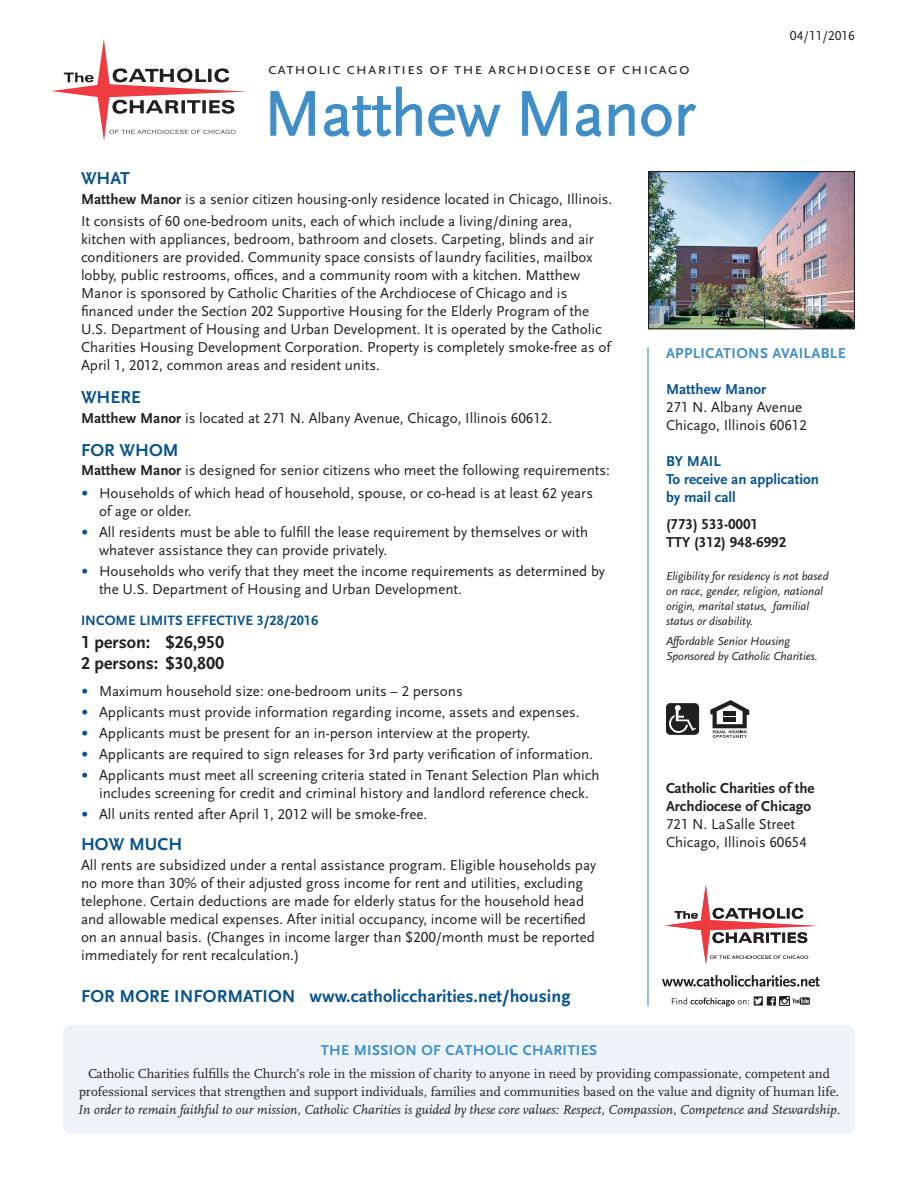
<style>
.page{position:relative;width:918px;height:1188px;background:#fff}
.page>*{position:absolute;margin:0;border:0;box-sizing:border-box;transform-origin:0 0}
.FS_Banner_HEAD-36{font:66px "Scala Sans LF";letter-spacing:-.01em;color:#3f8ec8}
.HSF_SubHEAD_12{font:700 18px "Scala Sans LF";letter-spacing:.005em;color:#09538d}
.t1{font:700 18px "Scala Sans LF";color:#231f20}
.FS_Banner_SUBHEAD{font:16.5px "Scala Sans LF Caps";letter-spacing:.05em;color:#231f20}
.FS_Left-Col_BODY{font:15px/18px "Scala Sans LF";color:#231f20}
.HFS_BODY{font:15px/18px "Scala Sans LF";color:#231f20}
.HPS_RT-Col_BODY{font:700 15px/18px "Scala Sans LF";color:#231f20}
.FS_Right-CoL_HEAD{font:15px/18px "Scala Sans LF";color:#231f20}
.HPS_RT-Col_BODY-2{font:15px "Scala Sans LF";color:#231f20}
.HFS_Rt-Col_APPLICATI{font:700 15px/18px "Scala Sans LF";color:#09538d}
.FS_Left-Col_BODY-2{font:700 15px "Scala Sans Caps";letter-spacing:.025em;color:#3f8ec8}
.FS_Right-CoL_HEAD-2{font:700 15px "Scala Sans LF";letter-spacing:.025em;color:#3f8ec8}
.FS_Right-CoL_HEAD-3{font:700 15px "Scala Sans LF";color:#09538d}
.HFS_IncomeHEAD{font:700 14.25px "Scala Sans LF";color:#09538d}
.FS_Left-Col_BODY-3{font:13.5px/18px "Scala LF";color:#231f20;text-align:center}
.t2{font:13.5px "Scala Sans LF";color:#231f20}
.HFS_RT-Col_ELIGIBILI{font:italic 12px/15px "Scala Sans LF";color:#231f20}
.s1{font-weight:700}
.s2{font-size:21px;color:#09538d}
.s3{font-weight:700;color:#09538d}
.s4{font-style:italic}
</style>
<div class="page">
<div style="left:63px;top:1025px;width:792px;height:109px;background:#edf3f9;border-radius:9px"></div>
<hr style="left:647px;top:347px;width:2px;height:659px;background:#3f8ec8">
<div style="left:767px;top:996px;width:9px;height:10px;background:#231f20"></div>
<svg style="left:770px;top:996px;width:40px;height:10px"></svg>
<svg style="left:754px;top:996px;width:9px;height:10px"></svg>
<svg style="left:672px;top:997px;width:90px;height:10px"></svg>
<svg style="left:662px;top:975px;width:158px;height:12px"></svg>
<svg style="left:665px;top:885px;width:152px;height:79px"></svg>
<svg style="left:270px;top:91px;width:45px;height:45px"></svg>
<svg style="left:324px;top:86px;width:98px;height:51px"></svg>
<svg style="left:428px;top:104px;width:73px;height:33px"></svg>
<svg style="left:522px;top:91px;width:45px;height:45px"></svg>
<svg style="left:576px;top:104px;width:26px;height:33px"></svg>
<svg style="left:608px;top:104px;width:27px;height:32px"></svg>
<svg style="left:641px;top:104px;width:31px;height:33px"></svg>
<svg style="left:678px;top:104px;width:19px;height:32px"></svg>
<svg style="left:51px;top:39px;width:195px;height:102px"></svg>
<svg style="left:666px;top:703px;width:33px;height:32px"></svg>
<svg style="left:710px;top:700px;width:39px;height:38px"></svg>
<img style="left:650px;top:173px;width:203px;height:154px">
<div style="left:648px;top:171px;width:207px;height:158px;border:1px solid #231f20"></div>
<p class="FS_Banner_SUBHEAD" style="left:268px;top:60px;width:423px">catholic charities of the archdiocese of chicago</p>
<p class="FS_Banner_HEAD-36" style="left:264px;top:78px;width:433px">Matthew Manor</p>
<p class="t2" style="left:790px;top:28px;width:67px">04/11/2016</p>
<p class="HSF_SubHEAD_12" style="left:81px;top:169px;width:50px">WHAT</p>
<p class="FS_Left-Col_BODY" style="left:81px;top:190px;width:533px"><span class="s1">Matthew Manor</span> is a senior citizen housing-only residence located in Chicago, Illinois.</p>
<p class="FS_Left-Col_BODY" style="left:81px;top:213px;width:531px">It consists of 60 one-bedroom units, each of which include a living/dining area, kitchen with appliances, bedroom, bathroom and closets. Carpeting, blinds and air conditioners are provided. Community space consists of laundry facilities, mailbox lobby, public restrooms, offices, and a community room with a kitchen. Matthew Manor is sponsored by Catholic Charities of the Archdiocese of Chicago and is financed under the Section 202 Supportive Housing for the Elderly Program of the U.S. Department of Housing and Urban Development. It is operated by the Catholic Charities Housing Development Corporation. Property is completely smoke-free as of April 1, 2012, common areas and resident units.</p>
<p class="HSF_SubHEAD_12" style="left:81px;top:388px;width:61px">WHERE</p>
<p class="FS_Left-Col_BODY" style="left:81px;top:409px;width:473px"><span class="s1">Matthew Manor</span> is located at 271 N. Albany Avenue, Chicago, Illinois 60612.</p>
<p class="HSF_SubHEAD_12" style="left:81px;top:440px;width:99px">FOR WHOM</p>
<p class="FS_Left-Col_BODY" style="left:81px;top:462px;width:531px"><span class="s1">Matthew Manor</span> is designed for senior citizens who meet the following requirements:</p>
<p class="FS_Left-Col_BODY" style="left:99px;top:484px;width:496px;text-indent:-18px"><span class="s2">•</span> Households of which head of household, spouse, or co-head is at least 62 years of age or older.</p>
<p class="FS_Left-Col_BODY" style="left:99px;top:523px;width:491px;text-indent:-18px"><span class="s2">•</span> All residents must be able to fulfill the lease requirement by themselves or with whatever assistance they can provide privately.</p>
<p class="FS_Left-Col_BODY" style="left:99px;top:562px;width:507px;text-indent:-18px"><span class="s2">•</span> Households who verify that they meet the income requirements as determined by the U.S. Department of Housing and Urban Development.</p>
<p class="HFS_IncomeHEAD" style="left:81px;top:613px;width:239px">INCOME LIMITS EFFECTIVE 3/28/2016</p>
<p class="t1" style="left:81px;top:632px;width:145px">1 person: $26,950</p>
<p class="t1" style="left:81px;top:653px;width:145px">2 persons: $30,800</p>
<p class="FS_Left-Col_BODY" style="left:81px;top:682px;width:383px"><span class="s2">•</span> Maximum household size: one-bedroom units – 2 persons</p>
<p class="FS_Left-Col_BODY" style="left:81px;top:703px;width:500px"><span class="s2">•</span> Applicants must provide information regarding income, assets and expenses.</p>
<p class="FS_Left-Col_BODY" style="left:81px;top:724px;width:451px"><span class="s2">•</span> Applicants must be present for an in-person interview at the property.</p>
<p class="FS_Left-Col_BODY" style="left:81px;top:745px;width:514px"><span class="s2">•</span> Applicants are required to sign releases for 3rd party verification of information.</p>
<p class="FS_Left-Col_BODY" style="left:81px;top:766px;width:520px;text-align:center"><span class="s2">•</span> Applicants must meet all screening criteria stated in Tenant Selection Plan which includes screening for credit and criminal history and landlord reference check.</p>
<p class="FS_Left-Col_BODY" style="left:81px;top:805px;width:348px"><span class="s2">•</span> All units rented after April 1, 2012 will be smoke-free.</p>
<p class="HSF_SubHEAD_12" style="left:81px;top:835px;width:103px">HOW MUCH</p>
<p class="HFS_BODY" style="left:81px;top:856px;width:517px">All rents are subsidized under a rental assistance program. Eligible households pay no more than 30% of their adjusted gross income for rent and utilities, excluding telephone. Certain deductions are made for elderly status for the household head and allowable medical expenses. After initial occupancy, income will be recertified on an annual basis. (Changes in income larger than $200/month must be reported immediately for rent recalculation.)</p>
<p class="HSF_SubHEAD_12" style="left:81px;top:986px;width:491px">FOR MORE INFORMATION www.catholiccharities.net/housing</p>
<p class="FS_Right-CoL_HEAD-2" style="left:666px;top:345px;width:181px">APPLICATIONS AVAILABLE</p>
<p class="FS_Right-CoL_HEAD" style="left:666px;top:381px;width:138px"><span class="s3">Matthew Manor<br></span>271 N. Albany Avenue</p>
<p class="FS_Right-CoL_HEAD" style="left:666px;top:417px;width:142px">Chicago, Illinois 60612</p>
<p class="FS_Right-CoL_HEAD-3" style="left:666px;top:453px;width:56px">BY MAIL</p>
<p class="HFS_Rt-Col_APPLICATI" style="left:666px;top:471px;width:154px">To receive an application by mail call</p>
<p class="HPS_RT-Col_BODY" style="left:666px;top:516px;width:94px">(773) 533-0001</p>
<p class="HPS_RT-Col_BODY" style="left:666px;top:534px;width:122px">TTY (312) 948-6992</p>
<p class="HFS_RT-Col_ELIGIBILI" style="left:666px;top:569px;width:164px">Eligibility for residency is not based on race, gender, religion, national origin, marital status, familial status or disability.</p>
<p class="HFS_RT-Col_ELIGIBILI" style="left:666px;top:634px;width:153px">Affordable Senior Housing<br>Sponsored by Catholic Charities.</p>
<p class="HPS_RT-Col_BODY" style="left:666px;top:780px;width:150px">Catholic Charities of the<br>Archdiocese of Chicago</p>
<p class="HPS_RT-Col_BODY-2" style="left:666px;top:816px;width:131px">721 N. LaSalle Street</p>
<p class="HPS_RT-Col_BODY-2" style="left:666px;top:834px;width:142px">Chicago, Illinois 60654</p>
<p class="FS_Left-Col_BODY-2" style="left:321px;top:1042px;width:278px">THE MISSION OF CATHOLIC CHARITIES</p>
<p class="FS_Left-Col_BODY-3" style="left:78px;top:1064px;width:764px">Catholic Charities fulfills the Church’s role in the mission of charity to anyone in need by providing compassionate, competent and professional services that strengthen and support individuals, families and communities based on the value and dignity of human life.<br><span class="s4">In order to remain faithful to our mission, Catholic Charities is guided by these core values: Respect, Compassion, Competence and Stewardship.</span></p>
</div>
